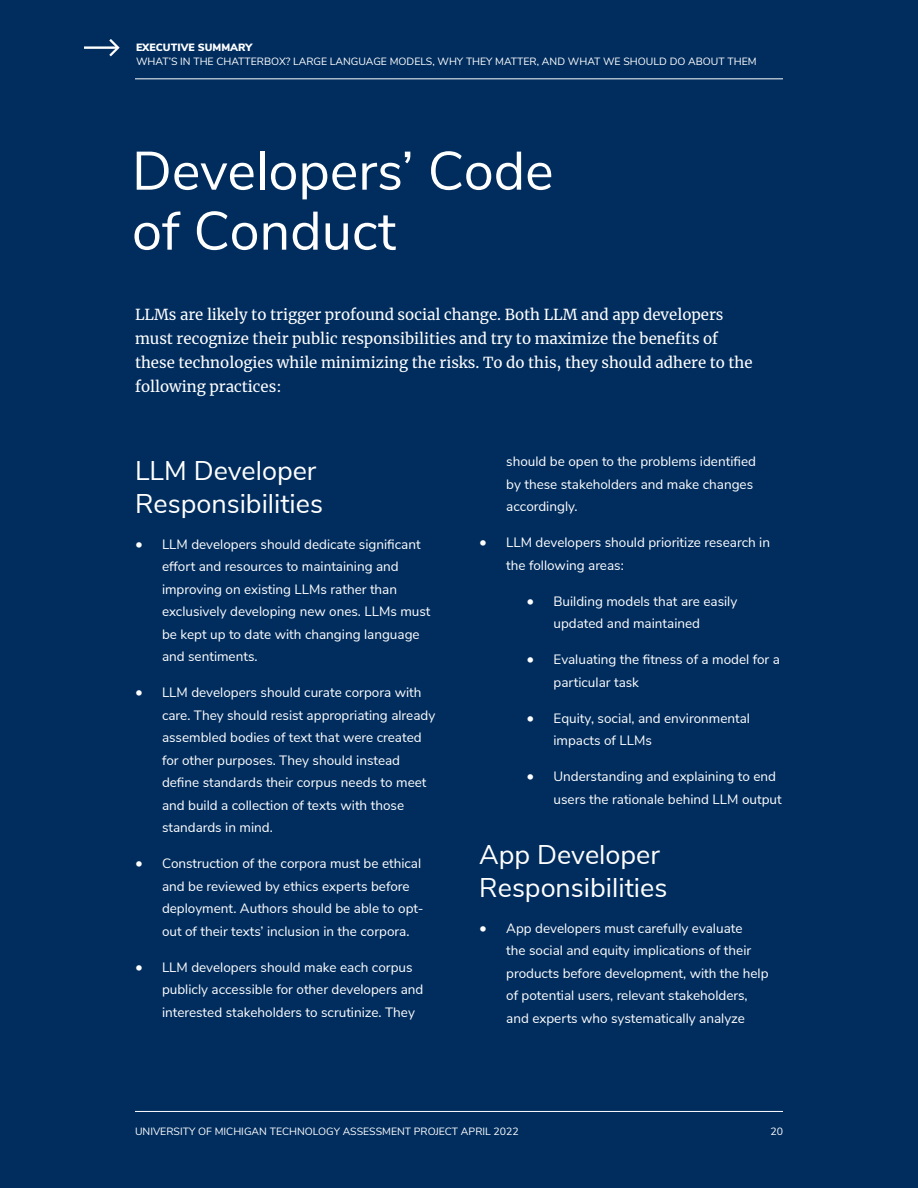
<style>
.page{position:relative;width:918px;height:1188px;background:#002d5e}
.page>*{position:absolute;margin:0;border:0;box-sizing:border-box;transform-origin:0 0}
.t1{font:54px/60px "Nunito Sans";color:#fff}
.t2{font:27px/33px "Nunito Sans";color:#fff}
.t3{font:15px/24px "Merriweather";color:#fff}
.t4{font:13.5px/22.5px "Nunito Sans";color:#fff}
.t5{font:10.5px "Nunito Sans";color:#fff}
.t6{font:900 10.5px "Nunito Sans";color:#fff}
.s1{font-size:15px}
</style>
<div class="page">
<hr style="left:135px;top:79px;width:648px;height:1px;background:#fff">
<hr style="left:135px;top:1111px;width:648px;height:1px;background:#fff">
<svg style="left:84px;top:39px;width:36px;height:17px"></svg>
<p class="t6" style="left:136px;top:40px;width:118px">EXECUTIVE SUMMARY</p>
<p class="t5" style="left:136px;top:54px;width:622px">WHAT’S IN THE CHATTERBOX? LARGE LANGUAGE MODELS, WHY THEY MATTER, AND WHAT WE SHOULD DO ABOUT THEM</p>
<p class="t1" style="left:132px;top:138px;width:423px">Developers’ Code of Conduct</p>
<p class="t3" style="left:135px;top:302px;width:619px">LLMs are likely to trigger profound social change. Both LLM and app developers must recognize their public responsibilities and try to maximize the benefits of these technologies while minimizing the risks. To do this, they should adhere to the following practices:</p>
<p class="t2" style="left:135px;top:452px;width:190px">LLM Developer<br>Responsibilities</p>
<p class="t4" style="left:162px;top:532px;width:270px;text-indent:-27px"><span class="s1">•</span> LLM developers should dedicate significant effort and resources to maintaining and improving on existing LLMs rather than exclusively developing new ones. LLMs must be kept up to date with changing language and sentiments.</p>
<p class="t4" style="left:162px;top:681px;width:275px;text-indent:-27px"><span class="s1">•</span> LLM developers should curate corpora with care. They should resist appropriating already assembled bodies of text that were created for other purposes. They should instead define standards their corpus needs to meet and build a collection of texts with those standards in mind.</p>
<p class="t4" style="left:162px;top:852px;width:263px;text-indent:-27px"><span class="s1">•</span> Construction of the corpora must be ethical and be reviewed by ethics experts before deployment. Authors should be able to opt&shy;out of their texts’ inclusion in the corpora.</p>
<p class="t4" style="left:162px;top:955px;width:263px;text-indent:-27px"><span class="s1">•</span> LLM developers should make each corpus publicly accessible for other developers and interested stakeholders to scrutinize. They</p>
<p class="t4" style="left:506px;top:450px;width:251px">should be open to the problems identified by these stakeholders and make changes accordingly.</p>
<p class="t4" style="left:506px;top:531px;width:265px;text-indent:-27px"><span class="s1">•</span> LLM developers should prioritize research in the following areas:</p>
<p class="t4" style="left:554px;top:589px;width:185px;text-indent:-27px"><span class="s1">•</span> Building models that are easily updated and maintained</p>
<p class="t4" style="left:554px;top:648px;width:228px;text-indent:-27px"><span class="s1">•</span> Evaluating the fitness of a model for a particular task</p>
<p class="t4" style="left:554px;top:706px;width:198px;text-indent:-27px"><span class="s1">•</span> Equity, social, and environmental impacts of LLMs</p>
<p class="t4" style="left:554px;top:765px;width:230px;text-indent:-27px"><span class="s1">•</span> Understanding and explaining to end users the rationale behind LLM output</p>
<p class="t2" style="left:479px;top:836px;width:190px">App Developer<br>Responsibilities</p>
<p class="t4" style="left:506px;top:916px;width:264px;text-indent:-27px"><span class="s1">•</span> App developers must carefully evaluate<br>the social and equity implications of their products before development, with the help of potential users, relevant stakeholders, and experts who systematically analyze</p>
<p class="t5" style="left:135px;top:1123px;width:385px">UNIVERSITY OF MICHIGAN TECHNOLOGY ASSESSMENT PROJECT APRIL 2022</p>
<p class="t5" style="left:770px;top:1123px;width:14px">20</p>
</div>
